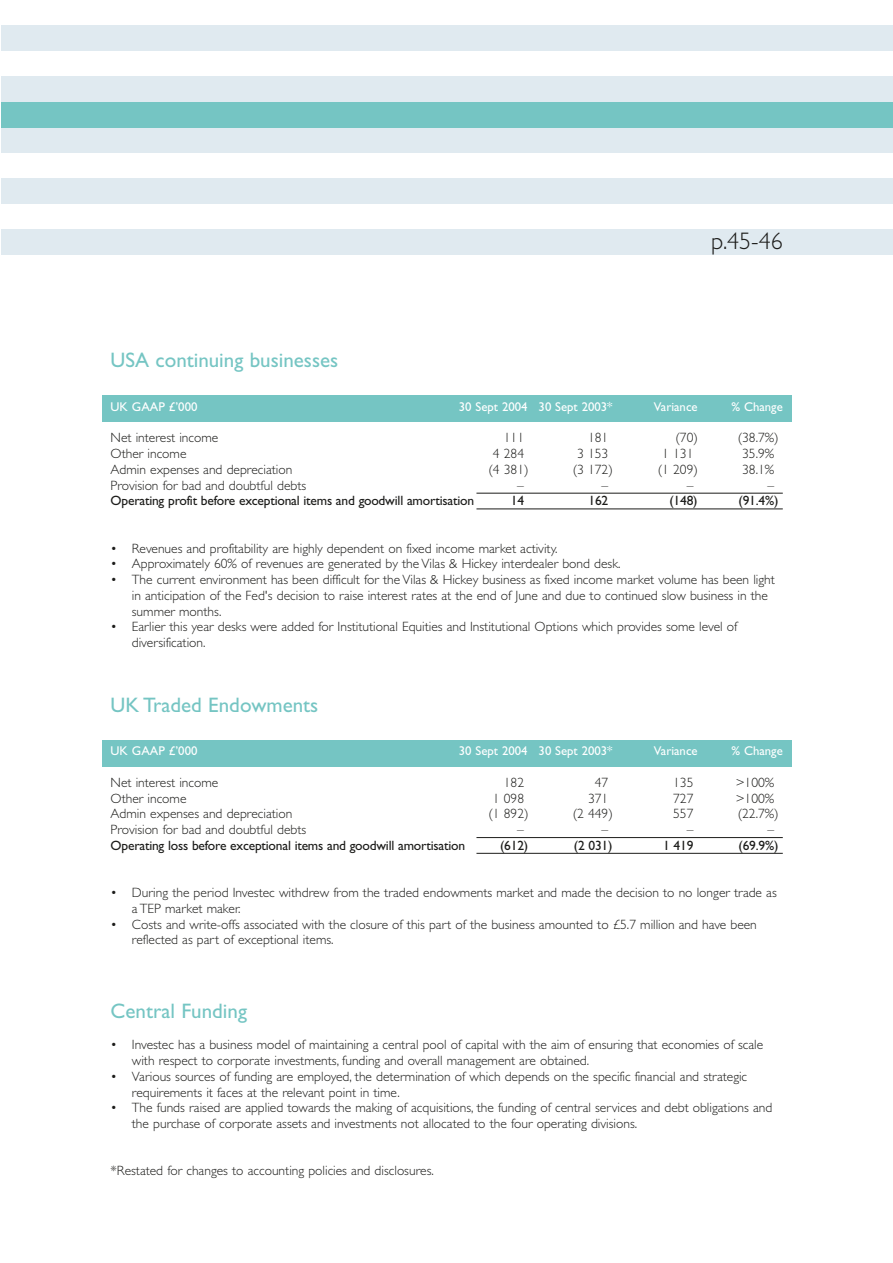
<style>
.page{position:relative;width:893px;height:1263px;background:#fff}
.page>*{position:absolute;margin:0;border:0;box-sizing:border-box;transform-origin:0 0}
.t1{font:300 24px "Gill Sans";color:#1c1c1a}
.t2{font:21px "Gill Sans";color:#75c5c3}
.t3{font:300 13.5px/15.8px "Gill Sans";color:#1c1c1a}
.t4{font:13.5px "Gill Sans";letter-spacing:-.015em;color:#1c1c1a}
.t5{font:12.75px "Gill Sans";color:#fff}
</style>
<div class="page">
<div style="left:1px;top:26px;width:891px;height:25px;background:#e0eaf0"></div>
<div style="left:1px;top:77px;width:891px;height:25px;background:#e0eaf0"></div>
<div style="left:1px;top:128px;width:891px;height:25px;background:#e0eaf0"></div>
<div style="left:1px;top:179px;width:891px;height:25px;background:#e0eaf0"></div>
<div style="left:1px;top:230px;width:891px;height:25px;background:#e0eaf0"></div>
<div style="left:1px;top:102px;width:891px;height:26px;background:#75c5c3"></div>
<div style="left:102px;top:395px;width:689px;height:27px;background:#75c5c3"></div>
<hr style="left:476px;top:493px;width:306px;height:1px;background:#1c1c1a">
<hr style="left:476px;top:509px;width:306px;height:1px;background:#1c1c1a">
<div style="left:102px;top:740px;width:689px;height:27px;background:#75c5c3"></div>
<hr style="left:476px;top:837px;width:306px;height:1px;background:#1c1c1a">
<hr style="left:476px;top:853px;width:306px;height:1px;background:#1c1c1a">
<h1 class="t1" style="left:711px;top:232px;width:73px">p.45-46</h1>
<h2 class="t2" style="left:111px;top:353px;width:229px">USA continuing businesses</h2>
<p class="t5" style="left:111px;top:402px;width:88px">UK GAAP £’000</p>
<p class="t5" style="left:459px;top:402px;width:155px">30 Sept 2004 30 Sept 2003*</p>
<p class="t5" style="left:654px;top:402px;width:45px">Variance</p>
<p class="t5" style="left:731px;top:402px;width:53px">% Change</p>
<p class="t3" style="left:111px;top:431px;width:109px">Net interest income</p>
<p class="t3" style="left:504px;top:431px;width:22px">111</p>
<p class="t3" style="left:588px;top:431px;width:22px">181</p>
<p class="t3" style="left:675px;top:431px;width:24px">(70)</p>
<p class="t3" style="left:737px;top:431px;width:43px">(38.7%)</p>
<p class="t3" style="left:111px;top:447px;width:77px">Other income</p>
<p class="t3" style="left:493px;top:447px;width:33px">4 284</p>
<p class="t3" style="left:577px;top:447px;width:33px">3 153</p>
<p class="t3" style="left:662px;top:447px;width:33px">1 131</p>
<p class="t3" style="left:742px;top:447px;width:34px">35.9%</p>
<p class="t3" style="left:111px;top:463px;width:183px">Admin expenses and depreciation</p>
<p class="t3" style="left:488px;top:463px;width:42px">(4 381)</p>
<p class="t3" style="left:572px;top:463px;width:42px">(3 172)</p>
<p class="t3" style="left:657px;top:463px;width:42px">(1 209)</p>
<p class="t3" style="left:742px;top:463px;width:34px">38.1%</p>
<p class="t3" style="left:111px;top:479px;width:197px">Provision for bad and doubtful debts</p>
<p class="t3" style="left:517px;top:479px;width:8px">–</p>
<p class="t3" style="left:601px;top:479px;width:8px">–</p>
<p class="t3" style="left:686px;top:479px;width:8px">–</p>
<p class="t3" style="left:767px;top:479px;width:8px">–</p>
<p class="t4" style="left:111px;top:496px;width:365px">Operating profit before exceptional items and goodwill amortisation</p>
<p class="t4" style="left:511px;top:496px;width:15px">14</p>
<p class="t4" style="left:588px;top:496px;width:21px">162</p>
<p class="t4" style="left:669px;top:496px;width:30px">(148)</p>
<p class="t4" style="left:738px;top:496px;width:41px">(91.4%)</p>
<p class="t3" style="left:111px;top:542px;width:448px">• Revenues and profitability are highly dependent on fixed income market activity.</p>
<p class="t3" style="left:111px;top:557px;width:511px">• Approximately 60% of revenues are generated by the Vilas &amp; Hickey interdealer bond desk.</p>
<p class="t3" style="left:132px;top:573px;width:644px;text-indent:-21px">• The current environment has been difficult for the Vilas &amp; Hickey business as fixed income market volume has been light in anticipation of the Fed's decision to raise interest rates at the end of June and due to continued slow business in the summer months.</p>
<p class="t3" style="left:132px;top:621px;width:607px;text-indent:-21px">• Earlier this year desks were added for Institutional Equities and Institutional Options which provides some level of diversification.</p>
<h2 class="t2" style="left:111px;top:697px;width:209px">UK Traded Endowments</h2>
<p class="t5" style="left:111px;top:747px;width:88px">UK GAAP £’000</p>
<p class="t5" style="left:459px;top:747px;width:155px">30 Sept 2004 30 Sept 2003*</p>
<p class="t5" style="left:654px;top:747px;width:45px">Variance</p>
<p class="t5" style="left:731px;top:747px;width:53px">% Change</p>
<p class="t3" style="left:111px;top:776px;width:109px">Net interest income</p>
<p class="t3" style="left:504px;top:776px;width:22px">182</p>
<p class="t3" style="left:595px;top:776px;width:15px">47</p>
<p class="t3" style="left:673px;top:776px;width:22px">135</p>
<p class="t3" style="left:735px;top:776px;width:40px">&gt;100%</p>
<p class="t3" style="left:111px;top:792px;width:77px">Other income</p>
<p class="t3" style="left:493px;top:792px;width:33px">1 098</p>
<p class="t3" style="left:588px;top:792px;width:22px">371</p>
<p class="t3" style="left:673px;top:792px;width:22px">727</p>
<p class="t3" style="left:735px;top:792px;width:40px">&gt;100%</p>
<p class="t3" style="left:111px;top:807px;width:183px">Admin expenses and depreciation</p>
<p class="t3" style="left:488px;top:807px;width:42px">(1 892)</p>
<p class="t3" style="left:572px;top:807px;width:42px">(2 449)</p>
<p class="t3" style="left:673px;top:807px;width:22px">557</p>
<p class="t3" style="left:737px;top:807px;width:43px">(22.7%)</p>
<p class="t3" style="left:111px;top:823px;width:197px">Provision for bad and doubtful debts</p>
<p class="t3" style="left:517px;top:823px;width:8px">–</p>
<p class="t3" style="left:601px;top:823px;width:8px">–</p>
<p class="t3" style="left:686px;top:823px;width:8px">–</p>
<p class="t3" style="left:767px;top:823px;width:8px">–</p>
<p class="t4" style="left:111px;top:841px;width:356px">Operating loss before exceptional items and goodwill amortisation</p>
<p class="t4" style="left:500px;top:841px;width:30px">(612)</p>
<p class="t4" style="left:574px;top:841px;width:40px">(2 031)</p>
<p class="t4" style="left:663px;top:841px;width:32px">1 419</p>
<p class="t4" style="left:738px;top:841px;width:41px">(69.9%)</p>
<p class="t3" style="left:132px;top:886px;width:646px;text-indent:-21px">• During the period Investec withdrew from the traded endowments market and made the decision to no longer trade as a TEP market maker.</p>
<p class="t3" style="left:132px;top:918px;width:626px;text-indent:-21px">• Costs and write-offs associated with the closure of this part of the business amounted to £5.7 million and have been reflected as part of exceptional items.</p>
<h2 class="t2" style="left:111px;top:1003px;width:138px">Central Funding</h2>
<p class="t3" style="left:132px;top:1038px;width:632px;text-indent:-21px">• Investec has a business model of maintaining a central pool of capital with the aim of ensuring that economies of scale with respect to corporate investments, funding and overall management are obtained.</p>
<p class="t3" style="left:132px;top:1070px;width:617px;text-indent:-21px">• Various sources of funding are employed, the determination of which depends on the specific financial and strategic requirements it faces at the relevant point in time.</p>
<p class="t3" style="left:132px;top:1101px;width:642px;text-indent:-21px">• The funds raised are applied towards the making of acquisitions, the funding of central services and debt obligations and the purchase of corporate assets and investments not allocated to the four operating divisions.</p>
<p class="t3" style="left:111px;top:1164px;width:325px">*Restated for changes to accounting policies and disclosures.</p>
</div>
